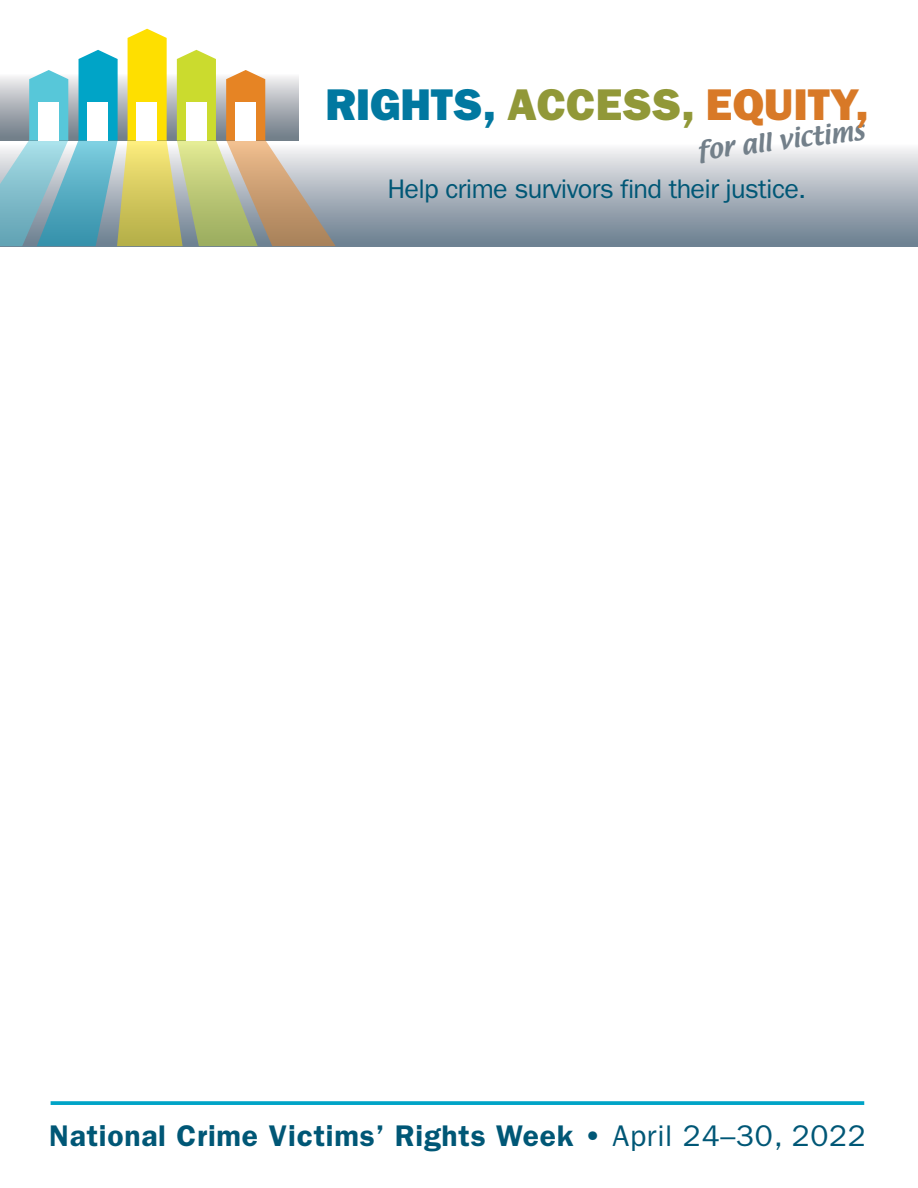
<style>
.page{position:relative;width:918px;height:1188px;background:#fff}
.page>*{position:absolute;margin:0;border:0;box-sizing:border-box;transform-origin:0 0}
.t1{font:44.7px "ITC Franklin Gothic Std Hvy";color:#0178a0}
.t2{font:600 30px "ITC Franklin Gothic Std";letter-spacing:.025em;color:#005776}
.t3{font:27px "ITC Franklin Gothic Std";letter-spacing:-.025em;color:#005776}
.t4{font:22.65px "Textile";color:#73808a}
.s1{color:#919838}
.s2{color:#d87927}
.s3{font-family:"Franklin Gothic"}
.s4{font-weight:400}
</style>
<div class="page">
<div style="left:0;top:137px;width:918px;height:109px;background:linear-gradient(to bottom,#fffdfd,#66798b)"></div>
<svg style="left:0;top:29px;width:336px;height:217px"></svg>
<div style="left:38px;top:102px;width:21px;height:38px;background:#fff"></div>
<div style="left:87px;top:102px;width:21px;height:38px;background:#fff"></div>
<div style="left:136px;top:102px;width:21px;height:38px;background:#fff"></div>
<div style="left:186px;top:102px;width:21px;height:38px;background:#fff"></div>
<div style="left:235px;top:102px;width:21px;height:38px;background:#fff"></div>
<svg style="left:51px;top:1101px;width:813px;height:4px;fill:#03a5c7"></svg>
<p class="t1" style="left:326px;top:78px;width:545px">RIGHTS, <span class="s1">ACCESS,</span> <span class="s2">EQUITY,</span></p>
<p class="t4" style="left:695px;top:135px;width:170px;rotate:-7deg">for all victims</p>
<p class="t3" style="left:387px;top:173px;width:420px">Help crime survivors <span class="s3">fi</span>nd their justice.</p>
<p class="t2" style="left:49px;top:1118px;width:818px">National Crime Victims’ Rights Week • <span class="s4">April 24–30, 2022</span></p>
</div>
